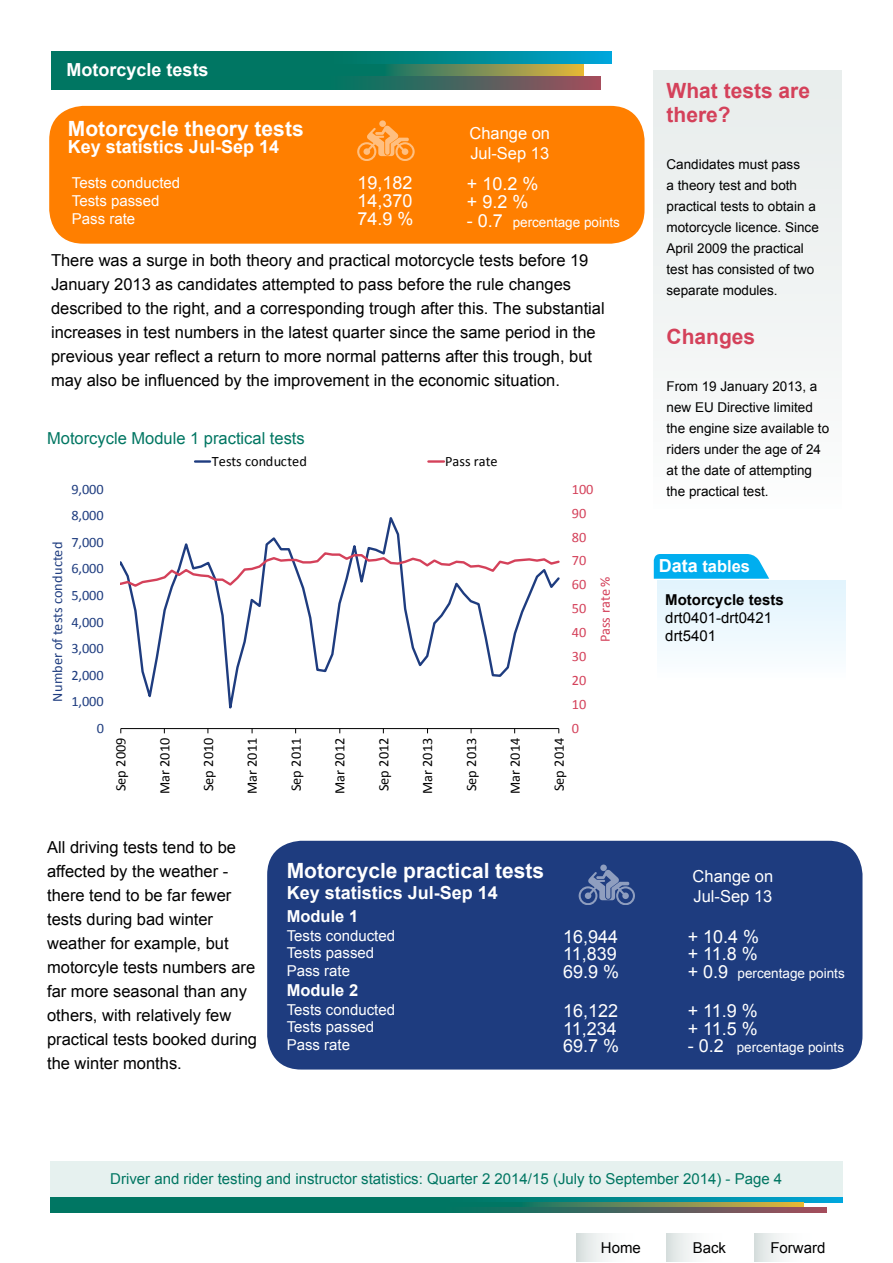
<style>
.page{position:relative;width:893px;height:1263px;background:#fff}
.page>*{position:absolute;margin:0;border:0;box-sizing:border-box;transform-origin:0 0}
.t1{font:700 21px "Arial";color:#fff}
.t2{font:700 21px/24px "Arial";color:#d4415a}
.t3{font:18px "Arial";color:#fff}
.t4{font:700 18px "Arial";color:#fff}
.t5{font:16.5px/24px "Arial";color:#000}
.t6{font:16.5px/19.8px "Arial";color:#fff}
.t7{font:16.5px "Arial";color:#007662}
.t8{font:700 16.5px "Arial";color:#fff}
.t9{font:15px/17.4px "Arial";color:#fff}
.t10{font:15px "Arial";color:#007662}
.t11{font:15px/18px "Arial";color:#000}
.t12{font:14.25px "Calibri";color:#000}
.t13{font:14.25px "Calibri";letter-spacing:-.005em;color:#1e3c7f}
.t14{font:14.25px "Calibri";letter-spacing:-.005em;color:#d4415a}
.t15{font:13.5px/21px "Arial";color:#000}
.t16{font:13.5px "Arial";color:#fff}
.s1{font-size:18px}
.s2{font-weight:700}
</style>
<div class="page">
<div style="left:50px;top:1161px;width:792px;height:36px;background:#e6f1ef"></div>
<svg style="left:50px;top:1197px;width:792px;height:5px;background:#00817d"></svg>
<svg style="left:50px;top:1202px;width:753px;height:5px;background:#2f805c"></svg>
<svg style="left:50px;top:1207px;width:777px;height:6px;background:#266c60"></svg>
<div style="left:654px;top:70px;width:188px;height:438px;background:#f0f3f3"></div>
<div style="left:657px;top:581px;width:189px;height:101px;background:linear-gradient(to bottom,#e1f3fd,#fdfeff)"></div>
<svg style="left:654px;top:554px;width:115px;height:25px;background:#13b4f0"></svg>
<svg style="left:51px;top:64px;width:533px;height:13px;background:#2e7f5d"></svg>
<svg style="left:51px;top:51px;width:561px;height:13px;background:#00817d"></svg>
<svg style="left:51px;top:77px;width:550px;height:12px;background:#266c60"></svg>
<div style="left:49px;top:106px;width:595px;height:138px;background:#ff7f00;border-radius:34px"></div>
<svg style="left:357px;top:120px;width:58px;height:40px"></svg>
<hr style="left:121px;top:728px;width:438px;height:1px;background:#000">
<svg style="left:133px;top:517px;width:394px;height:192px"></svg>
<svg style="left:120px;top:551px;width:439px;height:54px"></svg>
<hr style="left:195px;top:460px;width:15px;height:3px;background:#1e3c7f">
<hr style="left:428px;top:460px;width:16px;height:3px;background:#d4415a">
<div style="left:267px;top:841px;width:595px;height:228px;background:#1e3c7f;border-radius:34px"></div>
<svg style="left:579px;top:864px;width:56px;height:40px"></svg>
<div style="left:754px;top:1234px;width:88px;height:28px;background:linear-gradient(to right,#e5eaea,#fff)"></div>
<div style="left:665px;top:1234px;width:89px;height:28px;background:linear-gradient(to right,#e4eae9,#fff)"></div>
<div style="left:577px;top:1234px;width:88px;height:28px;background:linear-gradient(to right,#e5eae9,#fff)"></div>
<p class="t4" style="left:67px;top:58px;width:144px">Motorcycle tests</p>
<p class="t1" style="left:68px;top:114px;width:237px">Motorcycle theory tests</p>
<p class="t4" style="left:68px;top:135px;width:213px">Key statistics Jul-Sep 14</p>
<p class="t6" style="left:469px;top:123px;width:82px">Change on<br>Jul-Sep 13</p>
<p class="t3" style="left:357px;top:171px;width:57px">19,182</p>
<p class="t3" style="left:467px;top:172px;width:73px">+ 10.2 %</p>
<p class="t3" style="left:357px;top:189px;width:57px">14,370</p>
<p class="t3" style="left:467px;top:190px;width:63px">+ 9.2 %</p>
<p class="t3" style="left:357px;top:207px;width:58px">74.9 %</p>
<p class="t3" style="left:467px;top:208px;width:38px">- 0.7</p>
<p class="t9" style="left:72px;top:174px;width:110px">Tests conducted</p>
<p class="t9" style="left:72px;top:192px;width:89px;line-height:18.1px">Tests passed<br>Pass rate</p>
<p class="t16" style="left:513px;top:213px;width:109px">percentage points</p>
<p class="t5" style="left:51px;top:248px;width:555px">There was a surge in both theory and practical motorcycle tests before 19<br>January 2013 as candidates attempted to pass before the rule changes described to the right, and a corresponding trough after this. The substantial increases in test numbers in the latest quarter since the same period in the previous year reflect a return to more normal patterns after this trough, but may also be influenced by the improvement in the economic situation.</p>
<p class="t7" style="left:47px;top:427px;width:259px">Motorcycle Module 1 practical tests</p>
<p class="t13" style="left:48px;top:702px;width:161px;rotate:-90deg">Number of tests conducted</p>
<p class="t13" style="left:71px;top:480px;width:34px">9,000</p>
<p class="t13" style="left:71px;top:506px;width:34px">8,000</p>
<p class="t13" style="left:71px;top:533px;width:34px">7,000</p>
<p class="t13" style="left:71px;top:560px;width:34px">6,000</p>
<p class="t13" style="left:71px;top:586px;width:34px">5,000</p>
<p class="t13" style="left:71px;top:613px;width:34px">4,000</p>
<p class="t13" style="left:71px;top:639px;width:34px">3,000</p>
<p class="t13" style="left:71px;top:666px;width:34px">2,000</p>
<p class="t13" style="left:71px;top:692px;width:34px">1,000</p>
<p class="t13" style="left:97px;top:719px;width:9px">0</p>
<p class="t12" style="left:212px;top:452px;width:97px">Tests conducted</p>
<p class="t12" style="left:445px;top:452px;width:54px">Pass rate</p>
<p class="t14" style="left:572px;top:480px;width:23px">100</p>
<p class="t14" style="left:572px;top:504px;width:16px">90</p>
<p class="t14" style="left:572px;top:528px;width:16px">80</p>
<p class="t14" style="left:572px;top:552px;width:16px">70</p>
<p class="t14" style="left:572px;top:576px;width:16px">60</p>
<p class="t14" style="left:572px;top:599px;width:16px">50</p>
<p class="t14" style="left:572px;top:623px;width:16px">40</p>
<p class="t14" style="left:572px;top:647px;width:16px">30</p>
<p class="t14" style="left:572px;top:671px;width:16px">20</p>
<p class="t14" style="left:572px;top:695px;width:16px">10</p>
<p class="t14" style="left:572px;top:719px;width:9px">0</p>
<p class="t14" style="left:596px;top:642px;width:67px;rotate:-90deg">Pass rate %</p>
<p class="t12" style="left:112px;top:791px;width:55px;rotate:-90deg">Sep 2009</p>
<p class="t12" style="left:156px;top:794px;width:58px;rotate:-90deg">Mar 2010</p>
<p class="t12" style="left:199px;top:791px;width:55px;rotate:-90deg">Sep 2010</p>
<p class="t12" style="left:243px;top:794px;width:58px;rotate:-90deg">Mar 2011</p>
<p class="t12" style="left:287px;top:791px;width:55px;rotate:-90deg">Sep 2011</p>
<p class="t12" style="left:331px;top:794px;width:58px;rotate:-90deg">Mar 2012</p>
<p class="t12" style="left:375px;top:791px;width:55px;rotate:-90deg">Sep 2012</p>
<p class="t12" style="left:418px;top:794px;width:58px;rotate:-90deg">Mar 2013</p>
<p class="t12" style="left:462px;top:791px;width:55px;rotate:-90deg">Sep 2013</p>
<p class="t12" style="left:506px;top:794px;width:58px;rotate:-90deg">Mar 2014</p>
<p class="t12" style="left:550px;top:791px;width:55px;rotate:-90deg">Sep 2014</p>
<p class="t2" style="left:666px;top:79px;width:145px">What tests are there?</p>
<p class="t15" style="left:666px;top:154px;width:154px">Candidates must pass<br>a theory test and both practical tests to obtain a motorcycle licence. Since<br>April 2009 the practical test has consisted of two separate modules.</p>
<p class="t2" style="left:666px;top:325px;width:90px">Changes</p>
<p class="t15" style="left:666px;top:376px;width:164px">From 19 January 2013, a new EU Directive limited the engine size available to riders under the age of 24 at the date of attempting the practical test.</p>
<p class="t8" style="left:659px;top:555px;width:93px"><span class="s1">Data</span> tables</p>
<p class="t11" style="left:665px;top:591px;width:120px"><span class="s2">Motorcycle tests </span>drt0401-drt0421 drt5401</p>
<p class="t5" style="left:47px;top:835px;width:210px">All driving tests tend to be affected by the weather - there tend to be far fewer tests during bad winter weather for example, but motorcyle tests numbers are</p>
<p class="t5" style="left:47px;top:979px;width:212px">far more seasonal than any others, with relatively few practical tests booked during the winter months.</p>
<p class="t1" style="left:287px;top:857px;width:259px">Motorcycle practical tests</p>
<p class="t8" style="left:287px;top:905px;width:73px">Module 1</p>
<p class="t9" style="left:287px;top:927px;width:110px">Tests conducted<br>Tests passed<br>Pass rate</p>
<p class="t4" style="left:287px;top:881px;width:213px">Key statistics Jul-Sep 14</p>
<p class="t8" style="left:287px;top:979px;width:73px">Module 2</p>
<p class="t9" style="left:287px;top:1001px;width:110px">Tests conducted<br>Tests passed<br>Pass rate</p>
<p class="t6" style="left:693px;top:866px;width:82px">Change on<br>Jul-Sep 13</p>
<p class="t3" style="left:563px;top:925px;width:57px">16,944</p>
<p class="t3" style="left:688px;top:925px;width:73px">+ 10.4 %</p>
<p class="t3" style="left:563px;top:942px;width:55px">11,839</p>
<p class="t3" style="left:688px;top:942px;width:72px">+ 11.8 %</p>
<p class="t3" style="left:563px;top:960px;width:58px">69.9 %</p>
<p class="t3" style="left:688px;top:960px;width:42px">+ 0.9</p>
<p class="t16" style="left:737px;top:964px;width:109px">percentage points</p>
<p class="t3" style="left:563px;top:999px;width:57px">16,122</p>
<p class="t3" style="left:688px;top:999px;width:72px">+ 11.9 %</p>
<p class="t3" style="left:563px;top:1016px;width:55px">11,234</p>
<p class="t3" style="left:688px;top:1016px;width:72px">+ 11.5 %</p>
<p class="t3" style="left:563px;top:1034px;width:58px">69.7 %</p>
<p class="t16" style="left:688px;top:1038px;width:158px"><span class="s1">- 0.2</span> percentage points</p>
<p class="t10" style="left:110px;top:1169px;width:673px">Driver and rider testing and instructor statistics: Quarter 2 2014/15 (July to September 2014) - Page 4</p>
<p class="t11" style="left:601px;top:1239px;width:42px">Home</p>
<p class="t11" style="left:693px;top:1239px;width:35px">Back</p>
<p class="t11" style="left:770px;top:1239px;width:57px">Forward</p>
</div>
